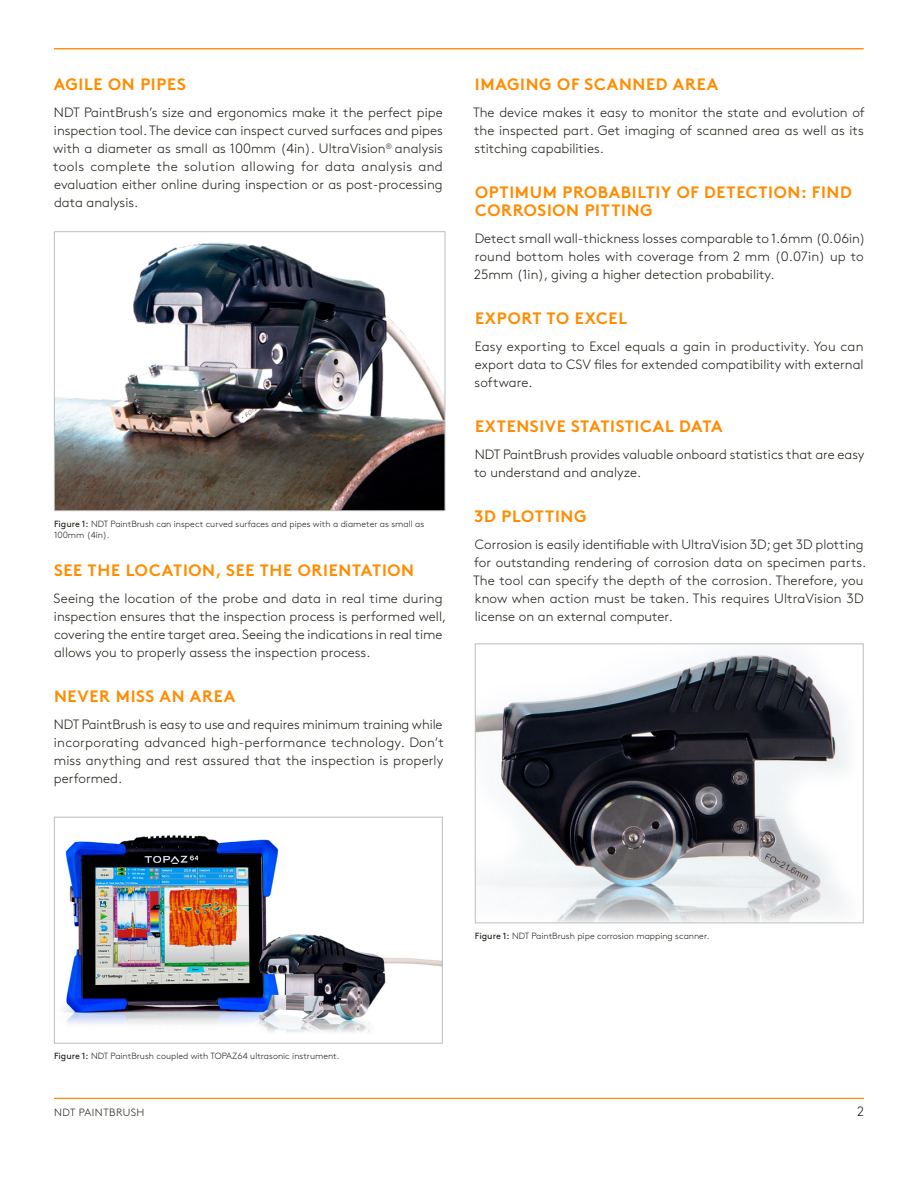
<style>
.page{position:relative;width:918px;height:1188px;background:#fff}
.page>*{position:absolute;margin:0;border:0;box-sizing:border-box;transform-origin:0 0}
.t1{font:700 16.5px/18px "Brown Std";letter-spacing:.04em;color:#ff8c00}
.t2{font:300 13.5px/18px "Brown Std";color:#232019;text-align:justify}
.t3{font:300 10.5px "Brown Std";letter-spacing:.05em;color:#232019}
.t4{font:300 9px/11.2px "Brown Std";color:#232019}
.s1{font-weight:400}
</style>
<div class="page">
<hr style="left:54px;top:48px;width:810px;height:1px;background:#ff8c00">
<hr style="left:54px;top:1098px;width:810px;height:1px;background:#ff8c00">
<img style="left:56px;top:242px;width:387px;height:267px">
<div style="left:54px;top:231px;width:391px;height:280px;border:1px solid #bcbdbd"></div>
<img style="left:63px;top:835px;width:378px;height:198px">
<div style="left:54px;top:817px;width:389px;height:227px;border:1px solid #bcbdbd"></div>
<img style="left:477px;top:653px;width:370px;height:268px">
<div style="left:475px;top:644px;width:389px;height:279px;border:1px solid #bcbdbd"></div>
<p class="t1" style="left:54px;top:75px;width:134px">AGILE ON PIPES</p>
<p class="t2" style="left:53px;top:104px;width:391px">NDT PaintBrush’s size and ergonomics make it the perfect pipe inspection tool. The device can inspect curved surfaces and pipes with a diameter as small as 100mm (4in). UltraVision<sup>®</sup> analysis tools complete the solution allowing for data analysis and evaluation either online during inspection or as post-processing data analysis.</p>
<p class="t4" style="left:54px;top:518px;width:372px"><span class="s1">Figure 1:</span> NDT PaintBrush can inspect curved surfaces and pipes with a diameter as small as<br>100mm (4in).</p>
<p class="t1" style="left:54px;top:561px;width:362px">SEE THE LOCATION, SEE THE ORIENTATION</p>
<p class="t2" style="left:54px;top:590px;width:394px;text-align:left">Seeing the location of the probe and data in real time during inspection ensures that the inspection process is performed well, covering the entire target area. Seeing the indications in real time allows you to properly assess the inspection process.</p>
<p class="t1" style="left:54px;top:687px;width:183px">NEVER MISS AN AREA</p>
<p class="t2" style="left:54px;top:716px;width:392px">NDT PaintBrush is easy to use and requires minimum training while incorporating advanced high-performance technology. Don’t miss anything and rest assured that the inspection is properly performed.</p>
<p class="t1" style="left:475px;top:75px;width:245px">IMAGING OF SCANNED AREA</p>
<p class="t2" style="left:473px;top:104px;width:393px">The device makes it easy to monitor the state and evolution of the inspected part. Get imaging of scanned area as well as its stitching capabilities.</p>
<p class="t1" style="left:475px;top:183px;width:378px">OPTIMUM PROBABILTIY OF DETECTION: FIND<br>CORROSION PITTING</p>
<p class="t2" style="left:474px;top:230px;width:393px;text-align:left">Detect small wall-thickness losses comparable to 1.6mm (0.06in) round bottom holes with coverage from 2 mm (0.07in) up to<br>25mm (1in), giving a higher detection probability.</p>
<p class="t1" style="left:475px;top:309px;width:154px">EXPORT TO EXCEL</p>
<p class="t2" style="left:475px;top:338px;width:390px">Easy exporting to Excel equals a gain in productivity. You can export data to CSV files for extended compatibility with external software.</p>
<p class="t1" style="left:475px;top:417px;width:249px">EXTENSIVE STATISTICAL DATA</p>
<p class="t2" style="left:474px;top:446px;width:392px">NDT PaintBrush provides valuable onboard statistics that are easy to understand and analyze.</p>
<p class="t1" style="left:474px;top:507px;width:114px">3D PLOTTING</p>
<p class="t2" style="left:473px;top:536px;width:395px;text-align:left">Corrosion is easily identifiable with UltraVision 3D; get 3D plotting for outstanding rendering of corrosion data on specimen parts.<br>The tool can specify the depth of the corrosion. Therefore, you know when action must be taken. This requires UltraVision 3D license on an external computer.</p>
<p class="t4" style="left:54px;top:1051px;width:287px"><span class="s1">Figure 1:</span> NDT PaintBrush coupled with TOPAZ64 ultrasonic instrument.</p>
<p class="t4" style="left:475px;top:930px;width:236px"><span class="s1">Figure 1:</span> NDT PaintBrush pipe corrosion mapping scanner.</p>
<p class="t3" style="left:54px;top:1106px;width:92px">NDT PAINTBRUSH</p>
<p class="t2" style="left:857px;top:1103px;width:9px">2</p>
</div>
